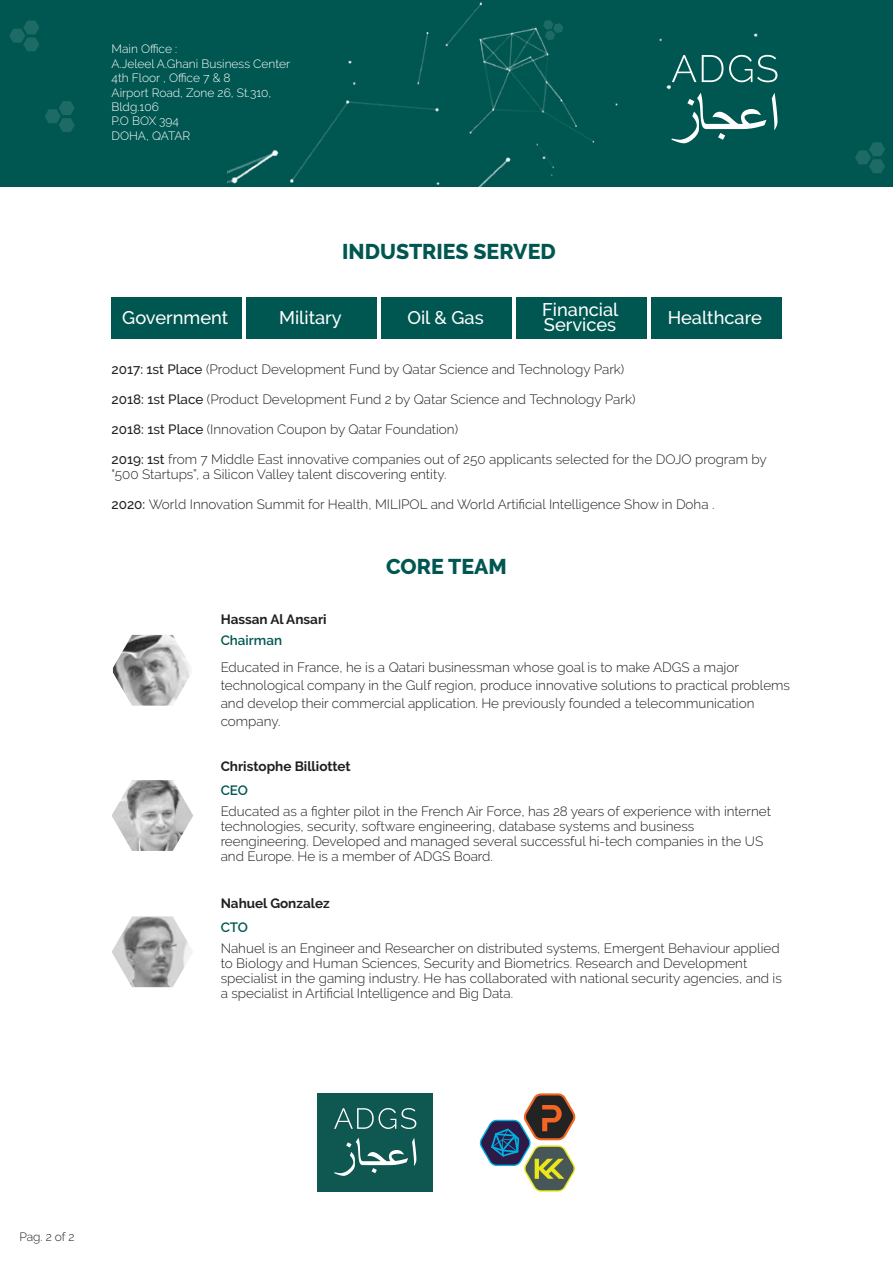
<style>
.page{position:relative;width:893px;height:1263px;background:#fff}
.page>*{position:absolute;margin:0;border:0;box-sizing:border-box;transform-origin:0 0}
.t1{font:800 21.3px "Raleway";color:#005751}
.t2{font:500 18.3px/15.1px "Raleway";color:#fff}
.t3{font:300 13.5px/15px "Raleway";color:#231f20}
.t4{font:700 13.5px "Raleway";color:#231f20}
.t5{font:600 13.5px "Raleway";color:#005751}
.t6{font:300 12px/14.4px "Raleway";color:#fff}
.t7{font:300 12px "Raleway";color:#231f20}
.s1{font-weight:500}
</style>
<div class="page">
<div style="left:0;top:0;width:893px;height:187px;background:#005751"></div>
<img style="left:227px;top:2px;width:531px;height:185px">
<svg style="left:671px;top:93px;width:95px;height:50px"></svg>
<svg style="left:772px;top:93px;width:5px;height:37px"></svg>
<svg style="left:672px;top:55px;width:24px;height:27px"></svg>
<svg style="left:702px;top:55px;width:21px;height:27px"></svg>
<svg style="left:729px;top:55px;width:48px;height:27px"></svg>
<div style="left:112px;top:297px;width:130px;height:41px;background:#005751"></div>
<div style="left:651px;top:297px;width:130px;height:41px;background:#005751"></div>
<div style="left:246px;top:297px;width:131px;height:41px;background:#005751"></div>
<div style="left:516px;top:297px;width:131px;height:41px;background:#005751"></div>
<div style="left:382px;top:297px;width:130px;height:41px;background:#005751"></div>
<div style="left:318px;top:1093px;width:115px;height:99px;background:#0f5751"></div>
<svg style="left:334px;top:1138px;width:82px;height:38px"></svg>
<svg style="left:334px;top:1108px;width:82px;height:21px"></svg>
<svg style="left:479px;top:1093px;width:97px;height:99px"></svg>
<svg style="left:45px;top:101px;width:30px;height:31px"></svg>
<svg style="left:9px;top:21px;width:30px;height:30px"></svg>
<svg style="left:855px;top:142px;width:30px;height:31px"></svg>
<svg style="left:543px;top:20px;width:20px;height:20px"></svg>
<img style="left:113px;top:635px;width:78px;height:71px">
<img style="left:112px;top:780px;width:81px;height:71px">
<img style="left:112px;top:916px;width:81px;height:71px">
<p class="t6" style="left:112px;top:42px;width:180px">Main Office :<br>A.Jeleel A.Ghani Business Center<br>4th Floor , Office 7 &amp; 8<br>Airport Road, Zone 26, St.310,<br>Bldg.106<br>P.O BOX 394<br>DOHA, QATAR</p>
<h1 class="t1" style="left:342px;top:240px;width:215px">INDUSTRIES SERVED</h1>
<h2 class="t2" style="left:542px;top:302px;width:78px">Financial<br>Services</h2>
<h2 class="t2" style="left:122px;top:310px;width:108px">Government</h2>
<h2 class="t2" style="left:279px;top:310px;width:64px">Military</h2>
<h2 class="t2" style="left:668px;top:310px;width:96px">Healthcare</h2>
<h2 class="t2" style="left:407px;top:310px;width:78px">Oil &amp; Gas</h2>
<p class="t3" style="left:112px;top:361px;width:514px"><span class="s1">2017: 1st Place</span> (Product Development Fund by Qatar Science and Technology Park)</p>
<p class="t3" style="left:112px;top:391px;width:525px"><span class="s1">2018: 1st Place</span> (Product Development Fund 2 by Qatar Science and Technology Park)</p>
<p class="t3" style="left:112px;top:421px;width:348px"><span class="s1">2018: 1st Place</span> (Innovation Coupon by Qatar Foundation)</p>
<p class="t3" style="left:112px;top:451px;width:657px"><span class="s1">2019: 1st</span> from 7 Middle East innovative companies out of 250 applicants selected for the DOJO program by "500 Startups”, a Silicon Valley talent discovering entity.</p>
<p class="t3" style="left:112px;top:496px;width:604px"><span class="s1">2020:</span> World Innovation Summit for Health, MILIPOL and World Artificial Intelligence Show in Doha .</p>
<h1 class="t1" style="left:386px;top:554px;width:122px">CORE TEAM</h1>
<p class="t4" style="left:221px;top:611px;width:107px">Hassan Al Ansari</p>
<p class="t3" style="left:221px;top:658px;width:571px;line-height:18px">Educated in France, he is a Qatari businessman whose goal is to make ADGS a major technological company in the Gulf region, produce innovative solutions to practical problems and develop their commercial application. He previously founded a telecommunication company.</p>
<p class="t4" style="left:221px;top:759px;width:132px">Christophe Billiottet</p>
<p class="t3" style="left:221px;top:804px;width:552px">Educated as a fighter pilot in the French Air Force, has 28 years of experience with internet technologies, security, software engineering, database systems and business reengineering. Developed and managed several successful hi-tech companies in the US and Europe. He is a member of ADGS Board.</p>
<p class="t4" style="left:221px;top:896px;width:111px">Nahuel Gonzalez</p>
<p class="t3" style="left:221px;top:941px;width:563px">Nahuel is an Engineer and Researcher on distributed systems, Emergent Behaviour applied to Biology and Human Sciences, Security and Biometrics. Research and Development specialist in the gaming industry. He has collaborated with national security agencies, and is a specialist in Artificial Intelligence and Big Data.</p>
<p class="t5" style="left:221px;top:633px;width:63px">Chairman</p>
<p class="t5" style="left:221px;top:782px;width:29px">CEO</p>
<p class="t5" style="left:221px;top:919px;width:29px">CTO</p>
<p class="t7" style="left:19px;top:1229px;width:57px">Pag. 2 of 2</p>
</div>
